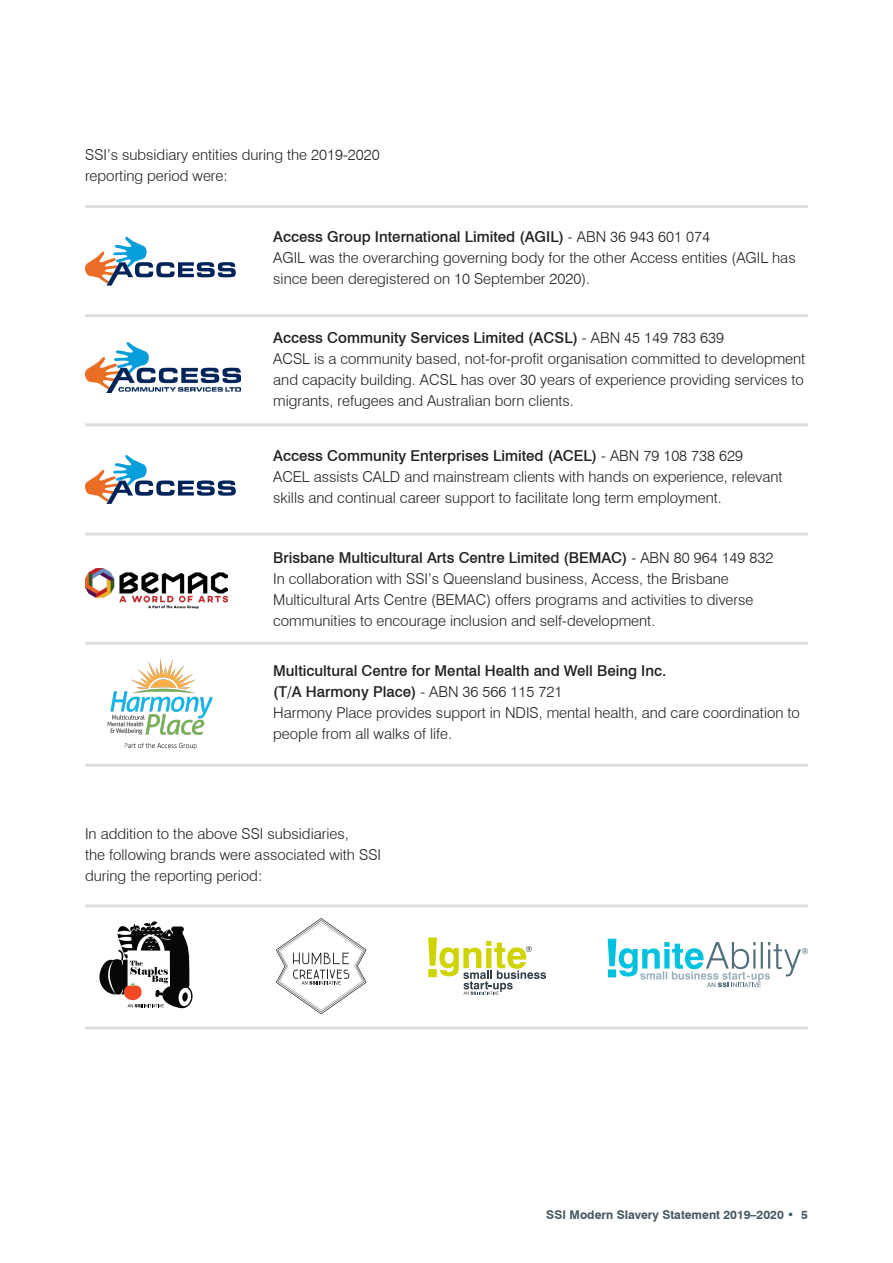
<style>
.page{position:relative;width:893px;height:1263px;background:#fff}
.page>*{position:absolute;margin:0;border:0;box-sizing:border-box;transform-origin:0 0}
.Body-1{font:300 15px/21px "Swiss 721 BT";color:#231f20}
.Body-1-2{font:500 15px/21px "Swiss 721 BT";color:#231f20}
.t1{font:700 12px "Swiss 721 BT";color:#435660}
.s1{font-weight:300}
.s2{font-weight:500}
</style>
<div class="page">
<hr style="left:85px;top:205px;width:723px;height:3px;background:#dbdfe2">
<hr style="left:85px;top:314px;width:723px;height:3px;background:#dbdfe2">
<hr style="left:85px;top:423px;width:723px;height:3px;background:#dbdfe2">
<hr style="left:85px;top:532px;width:723px;height:3px;background:#dbdfe2">
<hr style="left:85px;top:642px;width:723px;height:3px;background:#dbdfe2">
<hr style="left:85px;top:904px;width:723px;height:3px;background:#dbdfe2">
<hr style="left:85px;top:764px;width:723px;height:3px;background:#dbdfe2">
<hr style="left:85px;top:1026px;width:723px;height:3px;background:#dbdfe2">
<svg style="left:85px;top:237px;width:151px;height:49px"></svg>
<svg style="left:85px;top:455px;width:151px;height:49px"></svg>
<img style="left:85px;top:342px;width:155px;height:51px">
<img style="left:85px;top:568px;width:143px;height:41px">
<img style="left:107px;top:658px;width:106px;height:92px">
<svg style="left:99px;top:921px;width:94px;height:88px"></svg>
<svg style="left:276px;top:918px;width:90px;height:96px"></svg>
<svg style="left:428px;top:937px;width:118px;height:58px"></svg>
<svg style="left:608px;top:939px;width:200px;height:48px"></svg>
<p class="Body-1" style="left:85px;top:144px;width:296px">SSI’s subsidiary entities during the 2019-2020 reporting period were:</p>
<p class="Body-1-2" style="left:273px;top:226px;width:438px">Access Group International Limited (AGIL) <span class="s1">- ABN 36 943 601 074</span></p>
<p class="Body-1" style="left:273px;top:247px;width:524px">AGIL was the overarching governing body for the other Access entities (AGIL has since been deregistered on 10 September 2020).</p>
<p class="Body-1-2" style="left:273px;top:327px;width:452px">Access Community Services Limited (ACSL) <span class="s1">- ABN 45 149 783 639</span></p>
<p class="Body-1" style="left:273px;top:348px;width:534px;text-align:justify">ACSL is a community based, not-for-profit organisation committed to development and capacity building. ACSL has over 30 years of experience providing services to migrants, refugees and Australian born clients.</p>
<p class="Body-1-2" style="left:273px;top:445px;width:471px">Access Community Enterprises Limited (ACEL) <span class="s1">- ABN 79 108 738 629</span></p>
<p class="Body-1" style="left:273px;top:466px;width:511px">ACEL assists CALD and mainstream clients with hands on experience, relevant skills and continual career support to facilitate long term employment.</p>
<p class="Body-1" style="left:273px;top:547px;width:502px"><span class="s2">Brisbane Multicultural Arts Centre Limited (BEMAC)</span> - ABN 80 964 149 832<br>In collaboration with SSI’s Queensland business, Access, the Brisbane Multicultural Arts Centre (BEMAC) offers programs and activities to diverse communities to encourage inclusion and self-development.</p>
<p class="Body-1-2" style="left:273px;top:660px;width:395px">Multicultural Centre for Mental Health and Well Being Inc. (T/A Harmony Place) <span class="s1">- ABN 36 566 115 721</span></p>
<p class="Body-1" style="left:273px;top:702px;width:528px">Harmony Place provides support in NDIS, mental health, and care coordination to people from all walks of life.</p>
<p class="Body-1" style="left:85px;top:822px;width:298px">In addition to the above SSI subsidiaries,<br>the following brands were associated with SSI during the reporting period:</p>
<p class="t1" style="left:546px;top:1207px;width:263px">SSI Modern Slavery Statement 2019–2020 • 5</p>
</div>
